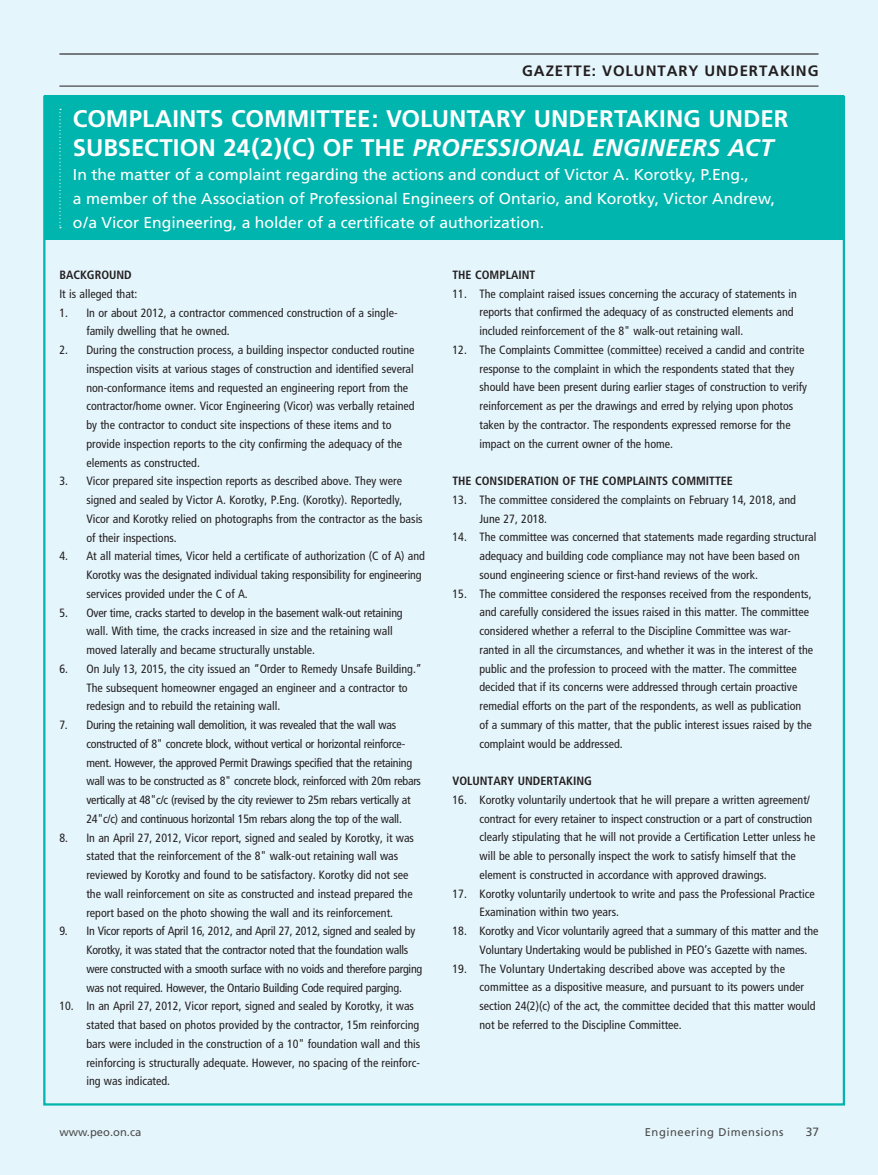
<style>
.page{position:relative;width:878px;height:1175px;background:#fff}
.page>*{position:absolute;margin:0;border:0;box-sizing:border-box;transform-origin:0 0}
.t1{font:700 24px/28.8px "Frutiger";color:#fff}
.t2{font:15.75px/24px "Frutiger";color:#fff}
.t3{font:700 15px "Frutiger";letter-spacing:.06em;color:#231f20}
.t4{font:condensed 12px/18.8px "Frutiger";color:#231f20}
.t5{font:condensed 12px/18.8px "Frutiger";letter-spacing:-.02em;color:#231f20}
.t6{font:700 condensed 12px "Frutiger";color:#231f20}
.t7{font:12px "Frutiger";color:#4b4c4d}
.t8{font:11.25px "Frutiger";letter-spacing:.05em;color:#4b4c4d}
.t9{font:11.25px "Frutiger";color:#4b4c4d}
.s1{font-style:italic}
</style>
<div class="page">
<div style="left:0;top:0;width:878px;height:1174px;background:#e5f5fc"></div>
<hr style="left:59px;top:53px;width:759px;height:2px;background:#231f20">
<hr style="left:59px;top:86px;width:759px;height:1px;background:#231f20">
<div style="left:44px;top:96px;width:799px;height:144px;background:#00b5ae"></div>
<svg style="left:59px;top:109px;width:2px;height:119px"></svg>
<p class="t3" style="left:522px;top:62px;width:298px">GAZETTE: VOLUNTARY UNDERTAKING</p>
<h1 class="t1" style="left:73px;top:104px;width:717px">COMPLAINTS COMMITTEE: VOLUNTARY UNDERTAKING UNDER<br>SUBSECTION 24(2)(C) OF THE <span class="s1">PROFESSIONAL ENGINEERS ACT</span></h1>
<p class="t2" style="left:73px;top:162px;width:703px">In the matter of a complaint regarding the actions and conduct of Victor A. Korotky, P.Eng.,<br>a member of the Association of Professional Engineers of Ontario, and Korotky, Victor Andrew, o/a Vicor Engineering, a holder of a certificate of authorization.</p>
<p class="t6" style="left:59px;top:268px;width:74px">BACKGROUND</p>
<p class="t4" style="left:59px;top:284px;width:79px">It is alleged that:</p>
<p class="t4" style="left:86px;top:303px;width:313px;text-indent:-27px">1. In or about 2012, a contractor commenced construction of a single&shy;family dwelling that he owned.</p>
<p class="t4" style="left:86px;top:341px;width:330px;text-indent:-27px">2. During the construction process, a building inspector conducted routine inspection visits at various stages of construction and identified several non-conformance items and requested an engineering report from the contractor/home owner. Vicor Engineering (Vicor) was verbally retained by the contractor to conduct site inspections of these items and to provide inspection reports to the city confirming the adequacy of the elements as constructed.</p>
<p class="t4" style="left:86px;top:472px;width:338px;text-indent:-27px">3. Vicor prepared site inspection reports as described above. They were signed and sealed by Victor A. Korotky, P.Eng. (Korotky). Reportedly, Vicor and Korotky relied on photographs from the contractor as the basis of their inspections.</p>
<p class="t4" style="left:86px;top:547px;width:340px;text-indent:-27px">4. At all material times, Vicor held a certificate of authorization (C of A) and<br>Korotky was the designated individual taking responsibility for engineering services provided under the C of A.</p>
<p class="t4" style="left:86px;top:603px;width:318px;text-indent:-27px">5. Over time, cracks started to develop in the basement walk-out retaining wall. With time, the cracks increased in size and the retaining wall moved laterally and became structurally unstable.</p>
<p class="t4" style="left:86px;top:659px;width:337px;text-indent:-27px">6. On July 13, 2015, the city issued an “Order to Remedy Unsafe Building.”<br>The subsequent homeowner engaged an engineer and a contractor to redesign and to rebuild the retaining wall.</p>
<p class="t5" style="left:86px;top:715px;width:336px;text-indent:-27px">7. During the retaining wall demolition, it was revealed that the wall was constructed of 8" concrete block, without vertical or horizontal reinforce&shy;ment. However, the approved Permit Drawings specified that the retaining wall was to be constructed as 8" concrete block, reinforced with 20m rebars vertically at 48"c/c (revised by the city reviewer to 25m rebars vertically at 24"c/c) and continuous horizontal 15m rebars along the top of the wall.</p>
<p class="t4" style="left:86px;top:828px;width:329px;text-indent:-27px">8. In an April 27, 2012, Vicor report, signed and sealed by Korotky, it was stated that the reinforcement of the 8" walk-out retaining wall was reviewed by Korotky and found to be satisfactory. Korotky did not see the wall reinforcement on site as constructed and instead prepared the report based on the photo showing the wall and its reinforcement.</p>
<p class="t5" style="left:86px;top:922px;width:337px;text-indent:-27px">9. In Vicor reports of April 16, 2012, and April 27, 2012, signed and sealed by Korotky, it was stated that the contractor noted that the foundation walls were constructed with a smooth surface with no voids and therefore parging was not required. However, the Ontario Building Code required parging.</p>
<p class="t4" style="left:86px;top:997px;width:335px;text-indent:-27px">10. In an April 27, 2012, Vicor report, signed and sealed by Korotky, it was stated that based on photos provided by the contractor, 15m reinforcing bars were included in the construction of a 10" foundation wall and this reinforcing is structurally adequate. However, no spacing of the reinforc&shy;ing was indicated.</p>
<p class="t6" style="left:452px;top:267px;width:84px">THE COMPLAINT</p>
<p class="t4" style="left:479px;top:284px;width:319px;text-indent:-27px">11. The complaint raised issues concerning the accuracy of statements in reports that confirmed the adequacy of as constructed elements and included reinforcement of the 8" walk-out retaining wall.</p>
<p class="t4" style="left:479px;top:340px;width:329px;text-indent:-27px">12. The Complaints Committee (committee) received a candid and contrite response to the complaint in which the respondents stated that they should have been present during earlier stages of construction to verify reinforcement as per the drawings and erred by relying upon photos taken by the contractor. The respondents expressed remorse for the impact on the current owner of the home.</p>
<p class="t6" style="left:452px;top:474px;width:282px">THE CONSIDERATION OF THE COMPLAINTS COMMITTEE</p>
<p class="t4" style="left:479px;top:490px;width:318px;text-indent:-27px">13. The committee considered the complaints on February 14, 2018, and<br>June 27, 2018.</p>
<p class="t4" style="left:479px;top:528px;width:338px;text-indent:-27px">14. The committee was concerned that statements made regarding structural adequacy and building code compliance may not have been based on sound engineering science or first-hand reviews of the work.</p>
<p class="t4" style="left:479px;top:584px;width:335px;text-indent:-27px">15. The committee considered the responses received from the respondents, and carefully considered the issues raised in this matter. The committee considered whether a referral to the Discipline Committee was war&shy;ranted in all the circumstances, and whether it was in the interest of the public and the profession to proceed with the matter. The committee decided that if its concerns were addressed through certain proactive remedial efforts on the part of the respondents, as well as publication of a summary of this matter, that the public interest issues raised by the complaint would be addressed.</p>
<p class="t6" style="left:452px;top:774px;width:141px">VOLUNTARY UNDERTAKING</p>
<p class="t4" style="left:479px;top:790px;width:337px;text-indent:-27px">16. Korotky voluntarily undertook that he will prepare a written agreement/ contract for every retainer to inspect construction or a part of construction clearly stipulating that he will not provide a Certification Letter unless he will be able to personally inspect the work to satisfy himself that the element is constructed in accordance with approved drawings.</p>
<p class="t4" style="left:479px;top:884px;width:337px;text-indent:-27px">17. Korotky voluntarily undertook to write and pass the Professional Practice<br>Examination within two years.</p>
<p class="t4" style="left:479px;top:921px;width:340px;text-indent:-27px">18. Korotky and Vicor voluntarily agreed that a summary of this matter and the<br>Voluntary Undertaking would be published in PEO’s Gazette with names.</p>
<p class="t4" style="left:479px;top:959px;width:337px;text-indent:-27px">19. The Voluntary Undertaking described above was accepted by the committee as a dispositive measure, and pursuant to its powers under section 24(2)(c) of the act, the committee decided that this matter would not be referred to the Discipline Committee.</p>
<p class="t9" style="left:59px;top:1125px;width:83px">www.peo.on.ca</p>
<p class="t8" style="left:644px;top:1125px;width:140px">Engineering Dimensions</p>
<p class="t7" style="left:805px;top:1124px;width:15px">37</p>
</div>
